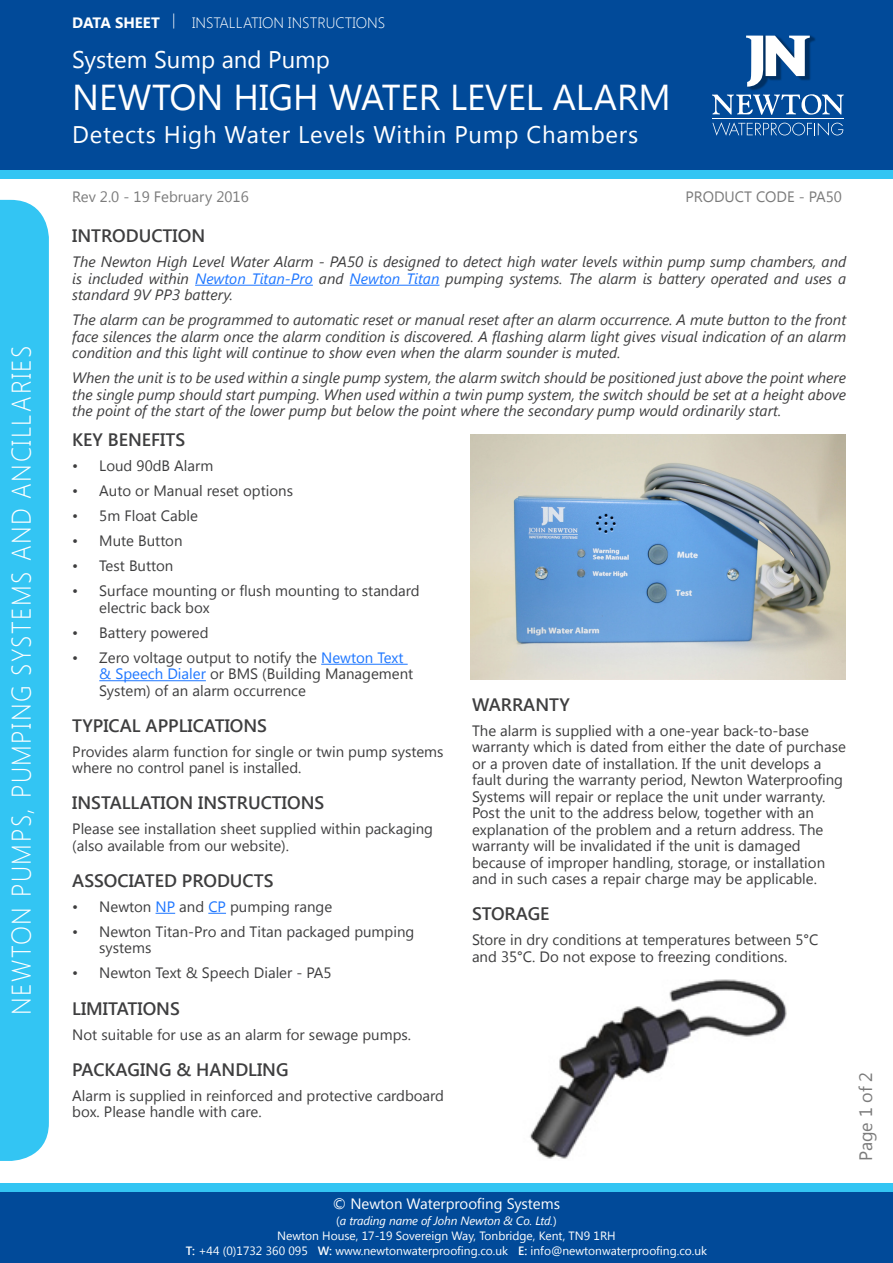
<style>
.page{position:relative;width:893px;height:1263px;background:#fff}
.page>*{position:absolute;margin:0;border:0;box-sizing:border-box;transform-origin:0 0}
.t1{font:36px "Segoe UI";color:#fff}
.t2{font:300 27px "Segoe UI";letter-spacing:.06em;color:#fff;scale:.92 1}
.t3{font:24px "Segoe UI";letter-spacing:.03em;color:#fff}
.t4{font:24px "Segoe UI";color:#fff}
.Headings{font:600 18px "Segoe UI";color:#3e3e3f}
.t5{font:18px "Segoe UI";letter-spacing:-.01em;color:#7b7b7b}
.General_body_copy{font:600 18px "Segoe UI";color:#3e3e3f}
.General_body_copy-2{font:15px/16.5px "Segoe UI";color:#3e3e3f}
.Intro_copy{font:italic 15px/16.5px "Segoe UI";color:#3e3e3f;text-align:justify}
.t6{font:15px "Segoe UI";color:#7b7b7b}
.t7{font:300 15px "Segoe UI";color:#fff}
.t8{font:15px "Segoe UI";color:#fff}
.t9{font:12px/15.6px "Segoe UI";color:#fff;text-align:center}
.s1{font-weight:700}
.s2{color:#1d76ff}
.s3{font-style:italic}
.s4{font-weight:600}
</style>
<div class="page">
<div style="left:0;top:0;width:893px;height:173px;background:#014a99"></div>
<div style="left:0;top:170px;width:893px;height:9px;background:#33c5f3"></div>
<svg style="left:712px;top:94px;width:132px;height:21px"></svg>
<svg style="left:712px;top:122px;width:131px;height:14px"></svg>
<hr style="left:712px;top:118px;width:132px;height:1px;background:#fff">
<img style="left:735px;top:35px;width:45px;height:67px">
<img style="left:754px;top:35px;width:62px;height:56px">
<svg style="left:746px;top:36px;width:64px;height:51px"></svg>
<div style="left:0;top:200px;width:49px;height:961px;background:#33c5f3"></div>
<div style="left:0;top:1191px;width:893px;height:72px;background:#014a99"></div>
<div style="left:0;top:1183px;width:893px;height:8px;background:#33c5f3"></div>
<hr style="left:195px;top:285px;width:118px;height:1px;background:#1d76ff">
<hr style="left:350px;top:285px;width:89px;height:1px;background:#1d76ff">
<img style="left:471px;top:434px;width:374px;height:245px">
<hr style="left:321px;top:664px;width:87px;height:1px;background:#1d76ff">
<hr style="left:99px;top:680px;width:107px;height:1px;background:#1d76ff">
<svg style="left:156px;top:913px;width:19px;height:1px"></svg>
<svg style="left:208px;top:913px;width:18px;height:1px"></svg>
<img style="left:530px;top:979px;width:257px;height:180px">
<h2 class="t2" style="left:3px;top:1015px;width:729px;rotate:-90deg">NEWTON PUMPS, PUMPING SYSTEMS AND ANCILLARIES</h2>
<p class="t7" style="left:72px;top:12px;width:315px"><span class="s1">DATA SHEET</span> | INSTALLATION INSTRUCTIONS</p>
<h3 class="t4" style="left:72px;top:43px;width:259px">System Sump and Pump</h3>
<h1 class="t1" style="left:72px;top:72px;width:600px">NEWTON HIGH WATER LEVEL ALARM</h1>
<h3 class="t3" style="left:72px;top:117px;width:567px">Detects High Water Levels Within Pump Chambers</h3>
<p class="t6" style="left:72px;top:187px;width:178px">Rev 2.0 - 19 February 2016</p>
<p class="t6" style="left:685px;top:187px;width:158px">PRODUCT CODE - PA50</p>
<p class="Headings" style="left:72px;top:223px;width:134px">INTRODUCTION</p>
<p class="Intro_copy" style="left:72px;top:253px;width:775px">The Newton High Level Water Alarm - PA50 is designed to detect high water levels within pump sump chambers, and is included within <span class="s2">Newton Titan-Pro</span> and <span class="s2">Newton Titan</span> pumping systems. The alarm is battery operated and uses a standard 9V PP3 battery.</p>
<p class="Intro_copy" style="left:72px;top:311px;width:775px">The alarm can be programmed to automatic reset or manual reset after an alarm occurrence. A mute button to the front face silences the alarm once the alarm condition is discovered. A flashing alarm light gives visual indication of an alarm condition and this light will continue to show even when the alarm sounder is muted.</p>
<p class="Intro_copy" style="left:72px;top:369px;width:775px">When the unit is to be used within a single pump system, the alarm switch should be positioned just above the point where the single pump should start pumping. When used within a twin pump system, the switch should be set at a height above the point of the start of the lower pump but below the point where the secondary pump would ordinarily start.</p>
<p class="Headings" style="left:72px;top:427px;width:114px">KEY BENEFITS</p>
<p class="General_body_copy-2" style="left:72px;top:457px;width:143px">• Loud 90dB Alarm</p>
<p class="General_body_copy-2" style="left:72px;top:482px;width:222px">• Auto or Manual reset options</p>
<p class="General_body_copy-2" style="left:72px;top:507px;width:127px">• 5m Float Cable</p>
<p class="General_body_copy-2" style="left:72px;top:532px;width:112px">• Mute Button</p>
<p class="General_body_copy-2" style="left:72px;top:557px;width:103px">• Test Button</p>
<p class="General_body_copy-2" style="left:99px;top:582px;width:322px;text-indent:-27px">• Surface mounting or flush mounting to standard electric back box</p>
<p class="General_body_copy-2" style="left:72px;top:624px;width:138px">• Battery powered</p>
<p class="General_body_copy-2" style="left:99px;top:649px;width:315px;text-indent:-27px">• Zero voltage output to notify the <span class="s2">Newton Text &amp; Speech Dialer</span> or BMS (Building Management<br>System) of an alarm occurrence</p>
<p class="Headings" style="left:72px;top:713px;width:196px">TYPICAL APPLICATIONS</p>
<p class="General_body_copy-2" style="left:72px;top:743px;width:373px">Provides alarm function for single or twin pump systems where no control panel is installed.</p>
<p class="Headings" style="left:72px;top:790px;width:254px">INSTALLATION INSTRUCTIONS</p>
<p class="General_body_copy-2" style="left:72px;top:820px;width:362px">Please see installation sheet supplied within packaging (also available from our website).</p>
<p class="Headings" style="left:72px;top:868px;width:203px">ASSOCIATED PRODUCTS</p>
<p class="General_body_copy-2" style="left:72px;top:898px;width:261px">• Newton <span class="s2">NP</span> and <span class="s2">CP</span> pumping range</p>
<p class="General_body_copy-2" style="left:99px;top:923px;width:317px;text-indent:-27px">• Newton Titan-Pro and Titan packaged pumping systems</p>
<p class="General_body_copy-2" style="left:72px;top:964px;width:261px">• Newton Text &amp; Speech Dialer - PA5</p>
<p class="Headings" style="left:72px;top:995px;width:109px">LIMITATIONS</p>
<p class="General_body_copy-2" style="left:72px;top:1025px;width:340px">Not suitable for use as an alarm for sewage pumps.</p>
<p class="Headings" style="left:72px;top:1056px;width:218px">PACKAGING &amp; HANDLING</p>
<p class="General_body_copy-2" style="left:72px;top:1086px;width:373px">Alarm is supplied in reinforced and protective cardboard box. Please handle with care.</p>
<p class="General_body_copy" style="left:472px;top:691px;width:99px">WARRANTY</p>
<p class="General_body_copy-2" style="left:472px;top:721px;width:375px">The alarm is supplied with a one-year back-to-base warranty which is dated from either the date of purchase or a proven date of installation. If the unit develops a fault during the warranty period, Newton Waterproofing Systems will repair or replace the unit under warranty.<br>Post the unit to the address below, together with an explanation of the problem and a return address. The warranty will be invalidated if the unit is damaged because of improper handling, storage, or installation and in such cases a repair charge may be applicable.</p>
<p class="Headings" style="left:472px;top:901px;width:79px">STORAGE</p>
<p class="General_body_copy-2" style="left:472px;top:931px;width:348px">Store in dry conditions at temperatures between 5°C and 35°C. Do not expose to freezing conditions.</p>
<p class="t5" style="left:853px;top:1161px;width:90px;rotate:-90deg">Page 1 of 2</p>
<p class="t8" style="left:333px;top:1193px;width:229px">© Newton Waterproofing Systems</p>
<p class="t9" style="left:277px;top:1212px;width:340px">(<span class="s3">a trading name of John Newton &amp; Co. Ltd.</span>)<br>Newton House, 17-19 Sovereign Way, Tonbridge, Kent, TN9 1RH</p>
<p class="t9" style="left:186px;top:1242px;width:523px"><span class="s4">T:</span> +44 (0)1732 360 095 <span class="s4">W:</span> www.newtonwaterproofing.co.uk <span class="s4">E:</span> info@newtonwaterproofing.co.uk</p>
</div>
